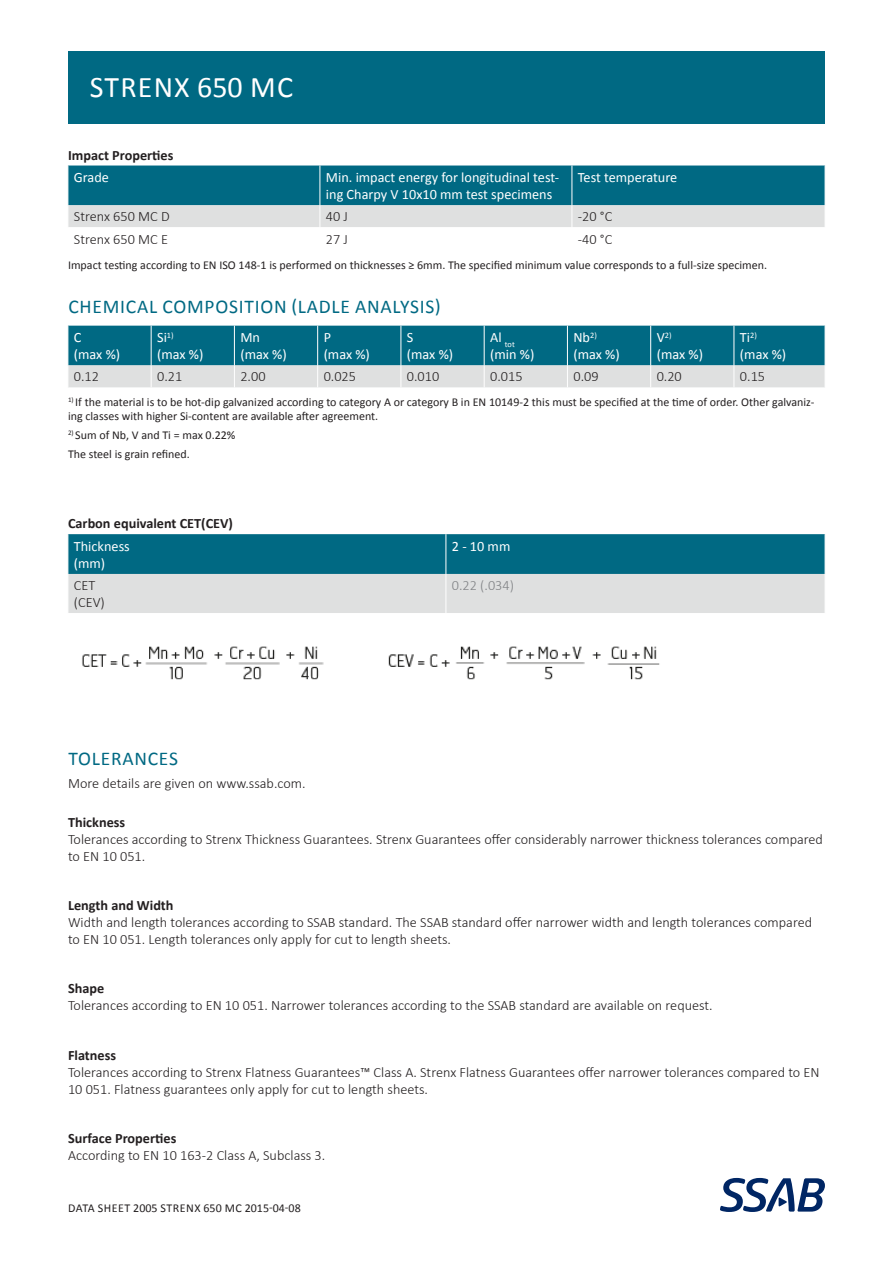
<style>
.page{position:relative;width:893px;height:1263px;background:#fff}
.page>*{position:absolute;margin:0;border:0;box-sizing:border-box;transform-origin:0 0}
.SSAB_subhead_ALL_CAP{font:30px "Calibri";letter-spacing:.015em;color:#fff}
.SSAB_subhead_ALL_CAP-2{font:19.5px "Calibri";letter-spacing:.04em;color:#006983}
.SSAB_text_HermesFB_T{font:300 14.25px/17.1px "Calibri";color:#231f20}
.SSAB_table_header_ne{font:14.25px/17.1px "Calibri";color:#fff}
.SSAB_subhead_black_H{font:700 14.25px "Calibri";color:#231f20}
.SSAB_text_HermesFB_T-2{font:300 14.25px "Calibri";color:#808285}
.SSAB_captions_Hermes{font:12px/14.4px "Calibri";color:#231f20}
.SSAB_table_header_ne-2{font:8.25px "Calibri";color:#fff}
.s1{font-size:14.25px}
</style>
<div class="page">
<svg style="left:720px;top:1178px;width:105px;height:34px"></svg>
<div style="left:68px;top:51px;width:757px;height:73px;background:#006983"></div>
<svg style="left:68px;top:166px;width:757px;height:61px;background:#5094a4"></svg>
<svg style="left:68px;top:326px;width:757px;height:61px;background:#5194a5"></svg>
<svg style="left:69px;top:534px;width:756px;height:79px;background:#6ea4b1"></svg>
<hr style="left:446px;top:534px;width:1px;height:40px;background:#fff">
<hr style="left:446px;top:574px;width:1px;height:39px;background:#fff">
<img style="left:82px;top:646px;width:578px;height:34px">
<p class="SSAB_subhead_ALL_CAP" style="left:90px;top:66px;width:33px">Stren</p>
<p class="SSAB_subhead_ALL_CAP" style="left:174px;top:66px;width:120px">x 650 MC</p>
<p class="SSAB_subhead_black_H" style="left:68px;top:145px;width:107px">Impact Properties</p>
<p class="SSAB_table_header_ne" style="left:74px;top:169px;width:37px">Grade</p>
<p class="SSAB_table_header_ne" style="left:326px;top:169px;width:235px">Min. impact energy for longitudinal test&shy;ing Charpy V 10x10 mm test specimens</p>
<p class="SSAB_table_header_ne" style="left:578px;top:169px;width:101px">Test temperature</p>
<p class="SSAB_text_HermesFB_T" style="left:74px;top:208px;width:97px">Strenx 650 MC D</p>
<p class="SSAB_text_HermesFB_T" style="left:326px;top:208px;width:24px">40 J</p>
<p class="SSAB_text_HermesFB_T" style="left:578px;top:208px;width:36px">-20 °C</p>
<p class="SSAB_text_HermesFB_T" style="left:74px;top:231px;width:96px">Strenx 650 MC E</p>
<p class="SSAB_text_HermesFB_T" style="left:326px;top:231px;width:24px">27 J</p>
<p class="SSAB_text_HermesFB_T" style="left:578px;top:231px;width:36px">-40 °C</p>
<p class="SSAB_captions_Hermes" style="left:68px;top:257px;width:701px">Impact testing according to EN ISO 148-1 is performed on thicknesses ≥ 6mm. The specified minimum value corresponds to a full-size specimen.</p>
<p class="SSAB_subhead_ALL_CAP-2" style="left:68px;top:293px;width:300px">CHEMICAL COMPOSITION (LADLE ANA</p>
<p class="SSAB_subhead_ALL_CAP-2" style="left:393px;top:293px;width:50px">LYSIS)</p>
<p class="SSAB_table_header_ne" style="left:74px;top:329px;width:9px">C</p>
<p class="SSAB_table_header_ne" style="left:74px;top:346px;width:48px">(max %)</p>
<p class="SSAB_table_header_ne" style="left:157px;top:329px;width:18px">Si<sup>1)</sup></p>
<p class="SSAB_table_header_ne" style="left:157px;top:346px;width:48px">(max %)</p>
<p class="SSAB_table_header_ne" style="left:573px;top:329px;width:25px">Nb<sup>2)</sup></p>
<p class="SSAB_table_header_ne" style="left:573px;top:346px;width:48px">(max %)</p>
<p class="SSAB_table_header_ne-2" style="left:657px;top:329px;width:16px"><span class="s1">V</span>2)</p>
<p class="SSAB_table_header_ne" style="left:657px;top:346px;width:48px">(max %)</p>
<p class="SSAB_table_header_ne" style="left:740px;top:329px;width:18px">Ti<sup>2)</sup></p>
<p class="SSAB_table_header_ne" style="left:740px;top:346px;width:48px">(max %)</p>
<p class="SSAB_table_header_ne-2" style="left:490px;top:339px;width:26px"><sup>Al</sup> tot</p>
<p class="SSAB_table_header_ne" style="left:490px;top:346px;width:46px">(min %)</p>
<p class="SSAB_table_header_ne" style="left:407px;top:329px;width:8px">S</p>
<p class="SSAB_table_header_ne" style="left:407px;top:346px;width:48px">(max %)</p>
<p class="SSAB_table_header_ne" style="left:240px;top:329px;width:21px">Mn</p>
<p class="SSAB_table_header_ne" style="left:240px;top:346px;width:48px">(max %)</p>
<p class="SSAB_table_header_ne" style="left:324px;top:329px;width:9px">P</p>
<p class="SSAB_table_header_ne" style="left:324px;top:346px;width:48px">(max %)</p>
<p class="SSAB_text_HermesFB_T" style="left:74px;top:368px;width:27px">0.12</p>
<p class="SSAB_text_HermesFB_T" style="left:157px;top:368px;width:27px">0.21</p>
<p class="SSAB_text_HermesFB_T" style="left:240px;top:368px;width:27px">2.00</p>
<p class="SSAB_text_HermesFB_T" style="left:324px;top:368px;width:34px">0.025</p>
<p class="SSAB_text_HermesFB_T" style="left:407px;top:368px;width:34px">0.010</p>
<p class="SSAB_text_HermesFB_T" style="left:490px;top:368px;width:34px">0.015</p>
<p class="SSAB_text_HermesFB_T" style="left:573px;top:368px;width:27px">0.09</p>
<p class="SSAB_text_HermesFB_T" style="left:657px;top:368px;width:27px">0.20</p>
<p class="SSAB_text_HermesFB_T" style="left:740px;top:368px;width:27px">0.15</p>
<p class="SSAB_captions_Hermes" style="left:68px;top:394px;width:748px"><sup>1)</sup> If the material is to be hot-dip galvanized according to category A or category B in EN 10149-2 this must be specified at the time of order. Other galvaniz&shy;ing classes with higher Si-content are available after agreement.</p>
<p class="SSAB_captions_Hermes" style="left:68px;top:428px;width:169px"><sup>2)</sup> Sum of N b, V and Ti = max 0.22%</p>
<p class="SSAB_captions_Hermes" style="left:68px;top:446px;width:123px">The steel is grain refined.</p>
<p class="SSAB_subhead_black_H" style="left:68px;top:513px;width:167px">Carbon equivalent CET(CEV)</p>
<p class="SSAB_table_header_ne" style="left:74px;top:537px;width:57px">Thickness</p>
<p class="SSAB_table_header_ne" style="left:74px;top:554px;width:33px">(mm)</p>
<p class="SSAB_text_HermesFB_T" style="left:74px;top:576px;width:23px">CET</p>
<p class="SSAB_text_HermesFB_T" style="left:74px;top:594px;width:33px">(CEV)</p>
<p class="SSAB_table_header_ne" style="left:452px;top:537px;width:60px">2 - 10 mm</p>
<p class="SSAB_text_HermesFB_T-2" style="left:452px;top:576px;width:64px">0.22 (.034)</p>
<p class="SSAB_subhead_ALL_CAP-2" style="left:68px;top:745px;width:111px">TOLERANCES</p>
<p class="SSAB_text_HermesFB_T" style="left:68px;top:775px;width:239px">More details are given on www.ssab.com.</p>
<p class="SSAB_subhead_black_H" style="left:68px;top:812px;width:59px">Thickness</p>
<p class="SSAB_text_HermesFB_T" style="left:68px;top:830px;width:756px">Tolerances according to Strenx Thickness Guarantees. Strenx Guarantees offer considerably narrower thickness tolerances compared to EN 10 051.</p>
<p class="SSAB_subhead_black_H" style="left:68px;top:895px;width:107px">Length and Width</p>
<p class="SSAB_text_HermesFB_T" style="left:68px;top:914px;width:746px">Width and length tolerances according to SSAB standard. The SSAB standard offer narrower width and length tolerances compared to EN 10 051. Length tolerances only apply for cut to length sheets.</p>
<p class="SSAB_subhead_black_H" style="left:68px;top:978px;width:38px">Shape</p>
<p class="SSAB_text_HermesFB_T" style="left:68px;top:997px;width:646px">Tolerances according to EN 10 051. Narrower tolerances according to the SSAB standard are available on request.</p>
<p class="SSAB_subhead_black_H" style="left:68px;top:1045px;width:50px">Flatness</p>
<p class="SSAB_text_HermesFB_T" style="left:68px;top:1063px;width:753px">Tolerances according to Strenx Flatness Guarantees™ Class A. Strenx Flatness Guarantees offer narrower tolerances compared to EN<br>10 051. Flatness guarantees only apply for cut to length sheets.</p>
<p class="SSAB_subhead_black_H" style="left:68px;top:1128px;width:110px">Surface Properties</p>
<p class="SSAB_text_HermesFB_T" style="left:68px;top:1147px;width:259px">According to EN 10 163-2 Class A, Subclass 3.</p>
<p class="SSAB_captions_Hermes" style="left:68px;top:1200px;width:234px">Data sheet 2005 Strenx 650 MC 2015-04-08</p>
</div>
